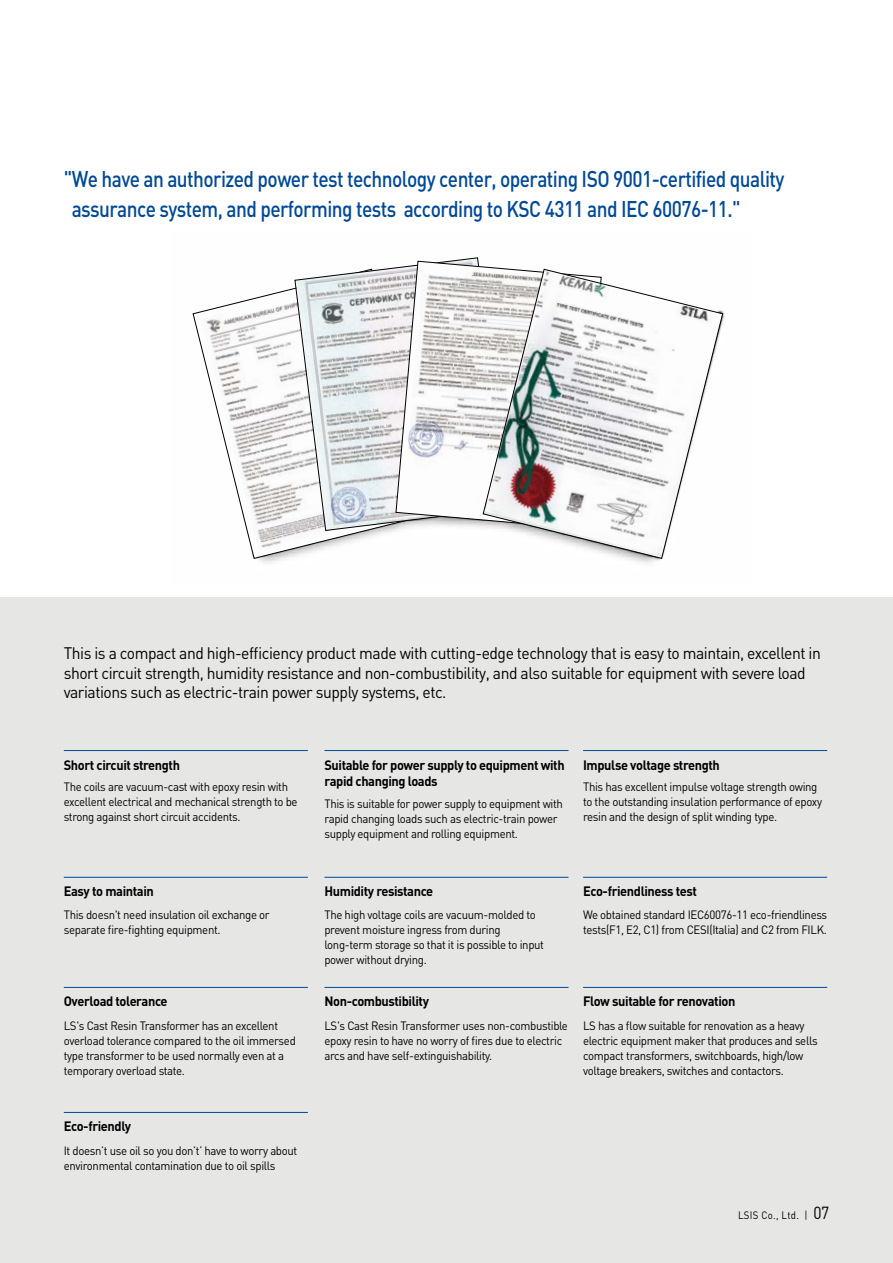
<style>
.page{position:relative;width:893px;height:1263px;background:#fff}
.page>*{position:absolute;margin:0;border:0;box-sizing:border-box;transform-origin:0 0}
.t1{font:500 22.5px/30px "DIN";letter-spacing:-.03em;color:#004996;scale:.85 1}
.t2{font:16.5px/19.8px "DIN";letter-spacing:-.03em;color:#000;scale:.95 1}
.t3{font:700 13.5px/16.5px "DIN";letter-spacing:-.03em;color:#000;scale:.95 1}
.t4{font:12px/15px "DIN";letter-spacing:-.03em;color:#000;scale:.95 1}
.t5{font:10.65px "DIN";letter-spacing:.03em;color:#000;scale:.9 1}
.s1{font-size:17.4px}
</style>
<div class="page">
<div style="left:0;top:597px;width:893px;height:666px;background:#e6e6e5"></div>
<svg style="left:192px;top:288px;width:203px;height:271px"></svg>
<svg style="left:294px;top:257px;width:185px;height:274px"></svg>
<svg style="left:395px;top:261px;width:150px;height:268px"></svg>
<svg style="left:482px;top:269px;width:241px;height:290px"></svg>
<hr style="left:64px;top:750px;width:244px;height:1px;background:#004996">
<hr style="left:64px;top:877px;width:244px;height:1px;background:#004996">
<hr style="left:64px;top:987px;width:244px;height:1px;background:#004996">
<hr style="left:64px;top:1112px;width:244px;height:1px;background:#004996">
<hr style="left:324px;top:750px;width:244px;height:1px;background:#004996">
<hr style="left:324px;top:877px;width:244px;height:1px;background:#004996">
<hr style="left:324px;top:987px;width:244px;height:1px;background:#004996">
<hr style="left:583px;top:750px;width:244px;height:1px;background:#004996">
<hr style="left:583px;top:877px;width:244px;height:1px;background:#004996">
<hr style="left:583px;top:987px;width:244px;height:1px;background:#004996">
<h1 class="t1" style="left:72px;top:163px;width:840px;text-indent:-8px">"We have an authorized power test technology center, operating ISO 9001-certified quality assurance system, and performing tests according to KSC 4311 and IEC 60076-11."</h1>
<p class="t2" style="left:64px;top:643px;width:798px">This is a compact and high-efficiency product made with cutting-edge technology that is easy to maintain, excellent in short circuit strength, humidity resistance and non-combustibility, and also suitable for equipment with severe load variations such as electric-train power supply systems, etc.</p>
<p class="t3" style="left:64px;top:756px;width:124px">Short circuit strength</p>
<p class="t4" style="left:64px;top:779px;width:248px">The coils are vacuum-cast with epoxy resin with excellent electrical and mechanical strength to be strong against short circuit accidents.</p>
<p class="t3" style="left:64px;top:882px;width:96px">Easy to maintain</p>
<p class="t4" style="left:64px;top:907px;width:218px">This doesn't need insulation oil exchange or separate fire-fighting equipment.</p>
<p class="t3" style="left:64px;top:993px;width:111px">Overload tolerance</p>
<p class="t4" style="left:64px;top:1017px;width:246px">LS's Cast Resin Transformer has an excellent overload tolerance compared to the oil immersed type transformer to be used normally even at a temporary overload state.</p>
<p class="t3" style="left:64px;top:1118px;width:72px">Eco-friendly</p>
<p class="t4" style="left:64px;top:1142px;width:247px">It doesn’t use oil so you don’t’ have to worry about environmental contamination due to oil spills</p>
<p class="t3" style="left:324px;top:756px;width:254px">Suitable for power supply to equipment with rapid changing loads</p>
<p class="t4" style="left:324px;top:796px;width:253px">This is suitable for power supply to equipment with rapid changing loads such as electric-train power supply equipment and rolling equipment.</p>
<p class="t3" style="left:583px;top:756px;width:145px">Impulse voltage strength</p>
<p class="t4" style="left:583px;top:779px;width:253px">This has excellent impulse voltage strength owing to the outstanding insulation performance of epoxy resin and the design of split winding type.</p>
<p class="t3" style="left:324px;top:882px;width:116px">Humidity resistance</p>
<p class="t4" style="left:324px;top:907px;width:233px">The high voltage coils are vacuum-molded to prevent moisture ingress from during long-term storage so that it is possible to input power without drying.</p>
<p class="t3" style="left:324px;top:993px;width:112px">Non-combustibility</p>
<p class="t4" style="left:324px;top:1017px;width:258px">LS's Cast Resin Transformer uses non-combustible epoxy resin to have no worry of fires due to electric arcs and have self-extinguishability.</p>
<p class="t3" style="left:583px;top:882px;width:121px">Eco-friendliness test</p>
<p class="t4" style="left:583px;top:907px;width:258px">We obtained standard IEC60076-11 eco-friendliness tests(F1, E2, C1) from CESI(Italia) and C2 from FILK.</p>
<p class="t3" style="left:583px;top:993px;width:162px">Flow suitable for renovation</p>
<p class="t4" style="left:583px;top:1017px;width:248px">LS has a flow suitable for renovation as a heavy electric equipment maker that produces and sells compact transformers, switchboards, high/low voltage breakers, switches and contactors.</p>
<p class="t5" style="left:738px;top:1209px;width:103px">LSIS Co., Ltd. | <span class="s1">07</span></p>
</div>
